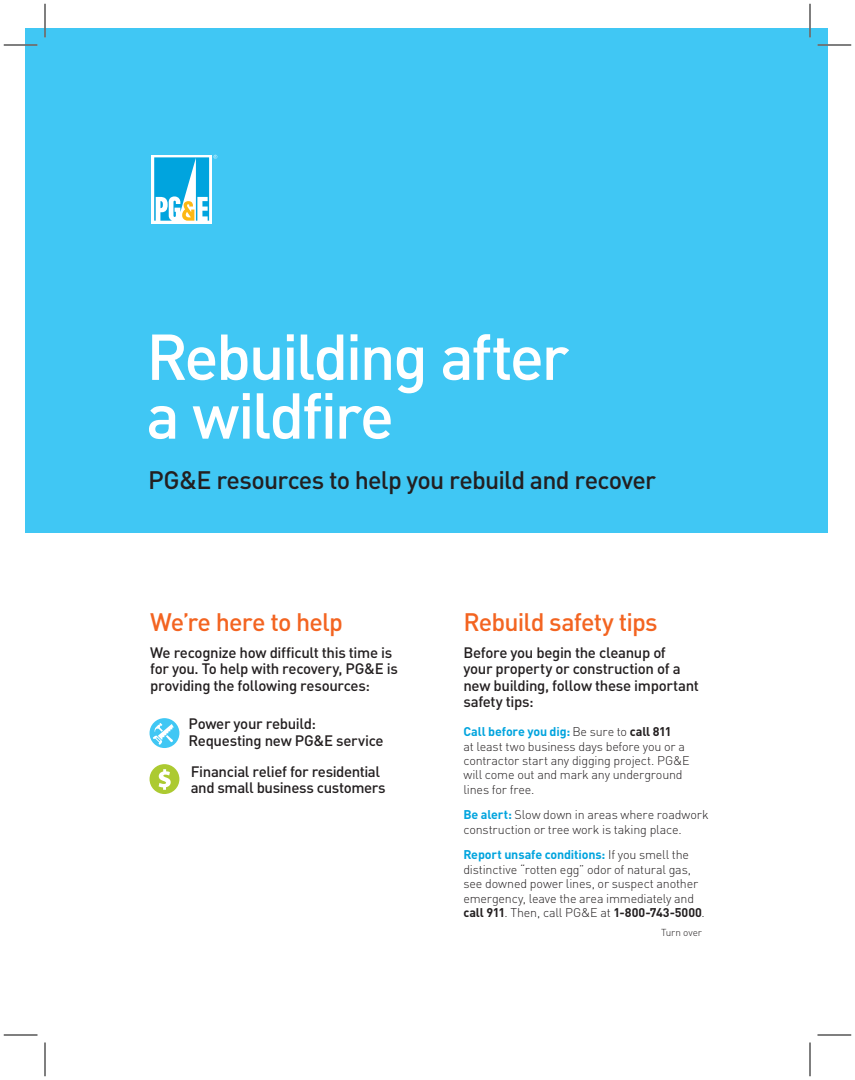
<style>
.page{position:relative;width:855px;height:1080px;background:#fff}
.page>*{position:absolute;margin:0;border:0;box-sizing:border-box;transform-origin:0 0}
.t1{font:500 63.75px/58.8px "DIN Pro";letter-spacing:-.045em;color:#fff}
.t2{font:500 25px "DIN Pro";letter-spacing:-.03em;color:#231f20}
.t3{font:500 25px "DIN Pro";letter-spacing:-.03em;color:#f36421}
.t4{font:500 15px/16.2px "DIN Pro";letter-spacing:-.025em;color:#231f20}
.t5{font:300 12.5px/14.4px "DIN Pro";letter-spacing:-.015em;color:#231f20}
.t6{font:300 10px "DIN Pro";letter-spacing:-.01em;color:#231f20}
.s1{font-weight:700;color:#00a4de}
.s2{font-weight:700}
</style>
<div class="page">
<div style="left:150px;top:764px;width:29px;height:30px;background:#acca31;border-radius:50%"></div>
<svg style="left:159px;top:769px;width:12px;height:21px"></svg>
<div style="left:150px;top:718px;width:29px;height:30px;background:#40c7f4;border-radius:50%"></div>
<svg style="left:153px;top:723px;width:21px;height:22px"></svg>
<div style="left:25px;top:29px;width:802px;height:504px;background:#40c7f4"></div>
<div style="left:152px;top:155px;width:60px;height:68px;background:#fff"></div>
<svg style="left:154px;top:155px;width:63px;height:66px"></svg>
<hr style="left:4px;top:44px;width:34px;height:2px;background:#fff">
<hr style="left:818px;top:44px;width:33px;height:2px;background:#fff">
<hr style="left:44px;top:4px;width:2px;height:34px;background:#fff">
<hr style="left:809px;top:4px;width:2px;height:34px;background:#fff">
<hr style="left:4px;top:45px;width:34px;height:1px;background:#000">
<hr style="left:818px;top:45px;width:33px;height:1px;background:#000">
<hr style="left:4px;top:1035px;width:34px;height:1px;background:#000">
<hr style="left:818px;top:1035px;width:33px;height:1px;background:#000">
<hr style="left:45px;top:4px;width:1px;height:34px;background:#000">
<hr style="left:45px;top:1042px;width:1px;height:34px;background:#000">
<hr style="left:810px;top:4px;width:1px;height:34px;background:#000">
<hr style="left:810px;top:1042px;width:1px;height:34px;background:#000">
<h1 class="t1" style="left:146px;top:321px;width:425px">Rebuilding after a wildfire</h1>
<h2 class="t2" style="left:148px;top:460px;width:509px">PG&amp;E resources to help you rebuild and recover</h2>
<h2 class="t3" style="left:150px;top:601px;width:195px">We’re here to help</h2>
<p class="t4" style="left:150px;top:643px;width:249px">We recognize how difficult this time is for you. To help with recovery, PG&amp;E is providing the following resources:</p>
<p class="t4" style="left:189px;top:714px;width:197px">Power your rebuild:<br>Requesting new PG&amp;E service</p>
<p class="t4" style="left:191px;top:762px;width:196px">Financial relief for residential and small business customers</p>
<h2 class="t3" style="left:463px;top:601px;width:196px">Rebuild safety tips</h2>
<p class="t4" style="left:463px;top:643px;width:237px">Before you begin the cleanup of<br>your property or construction of a new building, follow these important safety tips:</p>
<p class="t5" style="left:463px;top:724px;width:228px"><span class="s1">Call before you dig:</span> Be sure to <span class="s2">call 811<br></span>at least two business days before you or a contractor start any digging project. PG&amp;E will come out and mark any underground lines for free.</p>
<p class="t5" style="left:463px;top:807px;width:247px"><span class="s1">Be alert:</span> Slow down in areas where roadwork construction or tree work is taking place.</p>
<p class="t5" style="left:463px;top:847px;width:243px"><span class="s1">Report unsafe conditions:</span> If you smell the distinctive “rotten egg” odor of natural gas, see downed power lines, or suspect another emergency, leave the area immediately and <span class="s2">call 911</span>. Then, call PG&amp;E at <span class="s2">1-800-743-5000</span>.</p>
<p class="t6" style="left:661px;top:925px;width:42px">Turn over</p>
</div>
